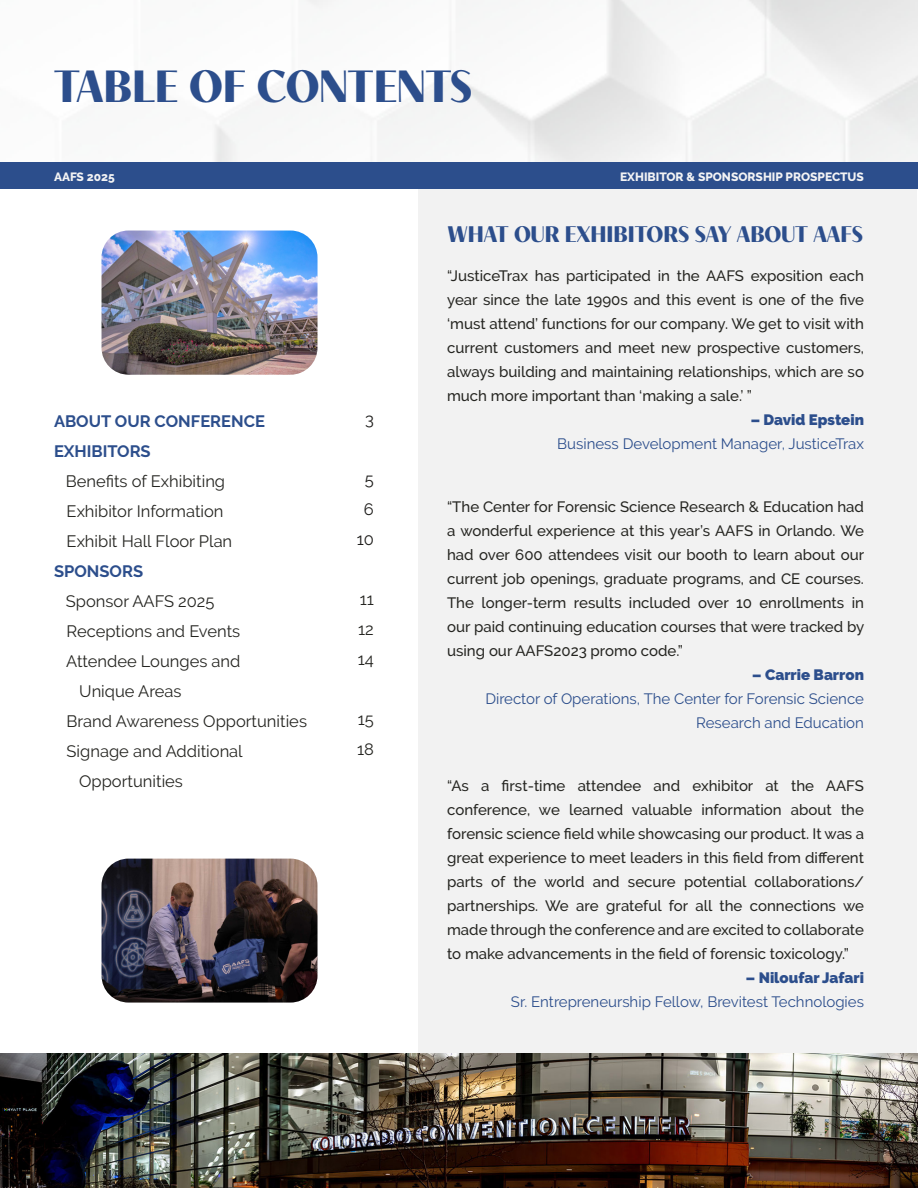
<style>
.page{position:relative;width:918px;height:1188px;background:#fff}
.page>*{position:absolute;margin:0;border:0;box-sizing:border-box;transform-origin:0 0}
.t1{font:700 45px "Contralto Small";color:#2c4e8c}
.t2{font:700 22.5px "Contralto Small";color:#2c4e8c}
.t3{font:16.5px/30px "Raleway";color:#252521}
.t4{font:700 16.5px/30px "Raleway";color:#2c4e8c}
.t5{font:16.5px/30px "Raleway";color:#1e1d1b;text-align:center}
.t6{font:500 15px/24px "Raleway";color:#252521;text-align:justify}
.t7{font:15px/24px "Raleway";color:#2c4e8c;text-align:right}
.t8{font:900 15px "Raleway";color:#2c4e8c}
.t9{font:800 12px "Raleway";color:#f3f3f4}
</style>
<div class="page">
<div style="left:418px;top:189px;width:499px;height:864px;background:#f2f2f2"></div>
<div style="left:0;top:162px;width:459px;height:27px;background:#2c4e8c"></div>
<div style="left:459px;top:162px;width:459px;height:27px;background:#2c4e8c"></div>
<img style="left:102px;top:859px;width:216px;height:144px">
<img style="left:102px;top:231px;width:216px;height:144px">
<img style="left:1px;top:1053px;width:917px;height:135px">
<h1 class="t1" style="left:54px;top:51px;width:420px">TABLE OF CONTENTS</h1>
<p class="t9" style="left:54px;top:170px;width:62px">AAFS 2025</p>
<p class="t9" style="left:620px;top:170px;width:245px">EXHIBITOR &amp; SPONSORSHIP PROSPECTUS</p>
<p class="t4" style="left:54px;top:406px;width:213px">ABOUT OUR CONFERENCE<br>EXHIBITORS</p>
<p class="t3" style="left:66px;top:466px;width:168px">Benefits of Exhibiting<br>Exhibitor Information<br>Exhibit Hall Floor Plan</p>
<p class="t4" style="left:54px;top:556px;width:91px">SPONSORS</p>
<p class="t3" style="left:66px;top:586px;width:150px">Sponsor AAFS 2025</p>
<p class="t3" style="left:67px;top:616px;width:175px">Receptions and Events</p>
<p class="t3" style="left:66px;top:646px;width:176px">Attendee Lounges and</p>
<p class="t3" style="left:79px;top:676px;width:104px">Unique Areas</p>
<p class="t3" style="left:67px;top:706px;width:242px">Brand Awareness Opportunities</p>
<p class="t3" style="left:67px;top:736px;width:178px">Signage and Additional</p>
<p class="t3" style="left:79px;top:766px;width:105px">Opportunities</p>
<p class="t5" style="left:365px;top:405px;width:10px">3</p>
<p class="t5" style="left:357px;top:465px;width:19px">5<br>6<br>10</p>
<p class="t3" style="left:358px;top:585px;width:18px;text-align:justify">11<br>12<br>14</p>
<p class="t3" style="left:357px;top:705px;width:18px">15<br>18</p>
<h2 class="t2" style="left:448px;top:217px;width:417px">WHAT OUR EXHIBITORS SAY ABOUT AAFS</h2>
<p class="t6" style="left:447px;top:264px;width:418px">“JusticeTrax has participated in the AAFS exposition each year since the late 1990s and this event is one of the five ‘must attend’ functions for our company. We get to visit with current customers and meet new prospective customers, always building and maintaining relationships, which are so much more important than ‘making a sale.’ ”</p>
<p class="t8" style="left:751px;top:411px;width:115px">– David Epstein</p>
<p class="t7" style="left:557px;top:432px;width:308px">Business Development Manager, JusticeTrax</p>
<p class="t6" style="left:447px;top:495px;width:419px">“The Center for Forensic Science Research &amp; Education had a wonderful experience at this year’s AAFS in Orlando. We had over 600 attendees visit our booth to learn about our current job openings, graduate programs, and CE courses.<br>The longer-term results included over 10 enrollments in our paid continuing education courses that were tracked by using our AAFS2023 promo code.”</p>
<p class="t8" style="left:752px;top:666px;width:113px">– Carrie Barron</p>
<p class="t7" style="left:485px;top:687px;width:380px">Director of Operations, The Center for Forensic Science<br>Research and Education</p>
<p class="t6" style="left:447px;top:774px;width:418px">“As a first-time attendee and exhibitor at the AAFS conference, we learned valuable information about the forensic science field while showcasing our product. It was a great experience to meet leaders in this field from different parts of the world and secure potential collaborations/ partnerships. We are grateful for all the connections we made through the conference and are excited to collaborate to make advancements in the field of forensic toxicology.”</p>
<p class="t8" style="left:746px;top:969px;width:120px">– Niloufar Jafari</p>
<p class="t7" style="left:511px;top:990px;width:355px">Sr. Entrepreneurship Fellow, Brevitest Technologies</p>
</div>
